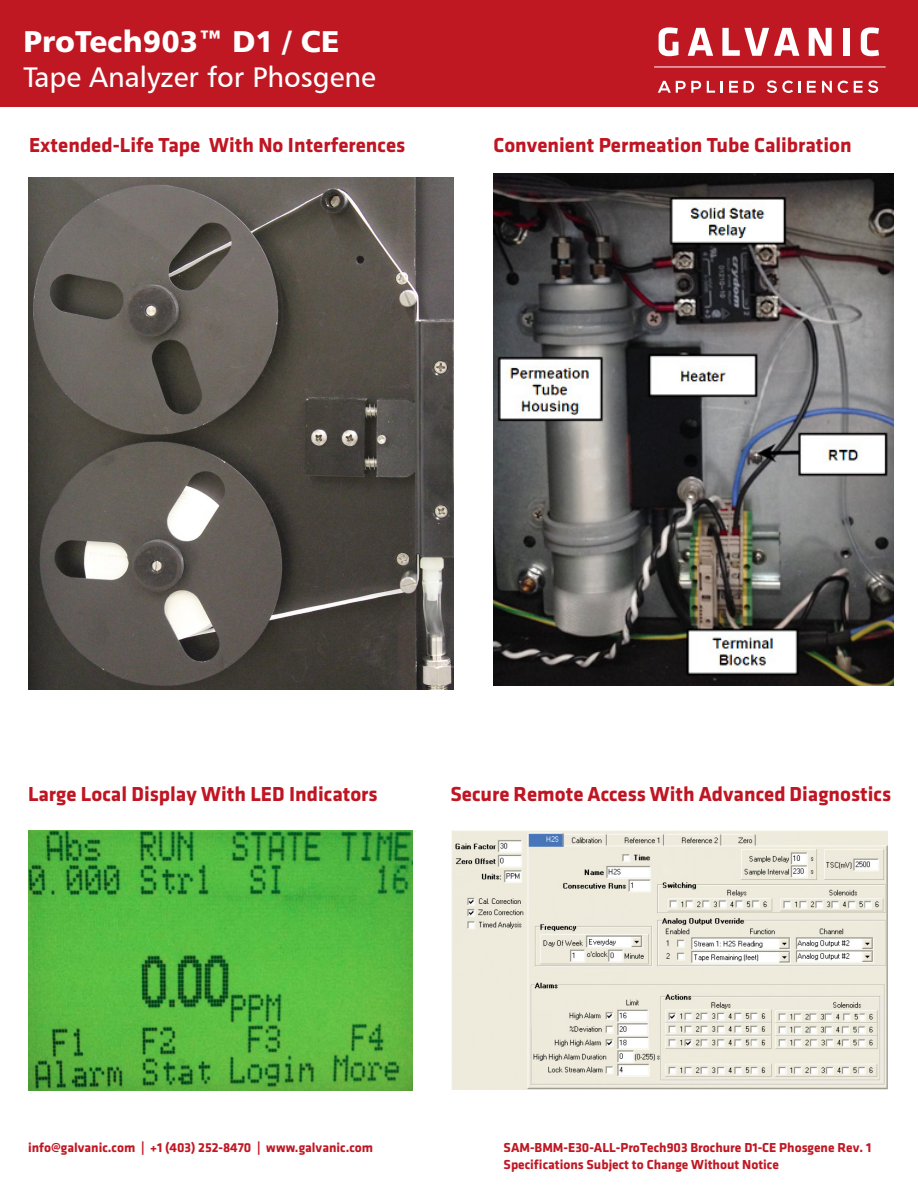
<style>
.page{position:relative;width:918px;height:1188px;background:#fff}
.page>*{position:absolute;margin:0;border:0;box-sizing:border-box;transform-origin:0 0}
.t1{font:30px "Humanist 777 BT Black B";color:#fff}
.t2{font:28.5px "Humanist 777 BT Roman B";color:#fff}
.t3{font:700 21px "Klavika";color:#c01522}
.t4{font:700 13.5px/16.2px "Klavika";color:#c01823}
</style>
<div class="page">
<div style="left:0;top:0;width:918px;height:107px;background:#c01823"></div>
<svg style="left:659px;top:27px;width:19px;height:29px"></svg>
<svg style="left:688px;top:28px;width:25px;height:28px"></svg>
<svg style="left:722px;top:28px;width:77px;height:28px"></svg>
<svg style="left:809px;top:28px;width:23px;height:28px"></svg>
<div style="left:843px;top:28px;width:7px;height:28px;background:#fff"></div>
<svg style="left:861px;top:27px;width:18px;height:29px"></svg>
<hr style="left:654px;top:67px;width:232px;height:1px;background:#fff">
<svg style="left:658px;top:81px;width:57px;height:12px"></svg>
<svg style="left:721px;top:81px;width:2px;height:12px"></svg>
<svg style="left:729px;top:81px;width:9px;height:12px"></svg>
<svg style="left:744px;top:81px;width:10px;height:12px"></svg>
<svg style="left:767px;top:80px;width:26px;height:13px"></svg>
<svg style="left:799px;top:81px;width:2px;height:12px"></svg>
<svg style="left:807px;top:81px;width:9px;height:12px"></svg>
<svg style="left:822px;top:81px;width:10px;height:12px"></svg>
<svg style="left:838px;top:81px;width:10px;height:12px"></svg>
<svg style="left:854px;top:80px;width:24px;height:13px"></svg>
<img style="left:28px;top:178px;width:425px;height:511px">
<img style="left:28px;top:830px;width:385px;height:260px">
<img style="left:452px;top:830px;width:435px;height:259px">
<img style="left:494px;top:173px;width:400px;height:513px">
<p class="t1" style="left:23px;top:23px;width:318px">ProTech903™ D1 / CE</p>
<p class="t2" style="left:23px;top:59px;width:354px">Tape Analyzer for Phosgene</p>
<p class="t3" style="left:29px;top:133px;width:378px">Extended-Life Tape With No Interferences</p>
<p class="t3" style="left:494px;top:133px;width:360px">Convenient Permeation Tube Calibration</p>
<p class="t3" style="left:28px;top:783px;width:351px">Large Local Display With LED Indicators</p>
<p class="t3" style="left:451px;top:783px;width:442px">Secure Remote Access With Advanced Diagnostics</p>
<p class="t4" style="left:28px;top:1140px;width:347px">info@galvanic.com | +1 (403) 252-8470 | www.galvanic.com</p>
<p class="t4" style="left:504px;top:1140px;width:369px">SAM-BMM-E30-ALL-ProTech903 Brochure D1-CE Phosgene Rev. 1<br>Specifications Subject to Change Without Notice</p>
</div>
